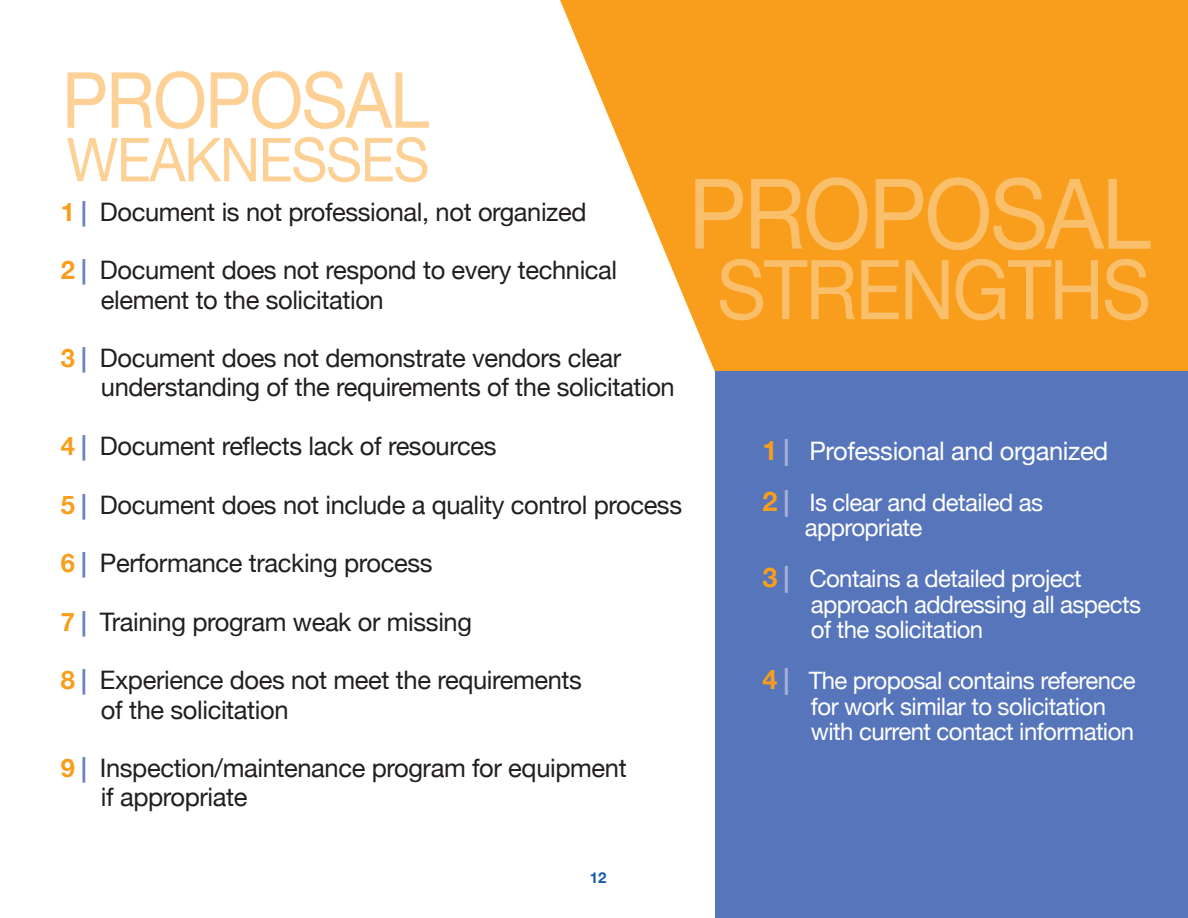
<style>
.page{position:relative;width:1188px;height:918px;background:#fff}
.page>*{position:absolute;margin:0;border:0;box-sizing:border-box;transform-origin:0 0}
.t1{font:97.5px "font 0000000024 f 31069";letter-spacing:-.025em;color:rgb(255 255 255/.35);scale:.92 1}
.t2{font:82.5px "font 0000000024 f 31069";letter-spacing:-.025em;color:rgb(255 255 255/.35);scale:.92 1}
.t3{font:77.4px "font 0000000024 f 31069";letter-spacing:-.025em;color:#fdd095;scale:.92 1}
.t4{font:60.75px "font 0000000024 f 31069";letter-spacing:-.025em;color:#fdd095;scale:.92 1}
.t5{font:25.5px/29.2px "font 0000000024 f 31069";letter-spacing:-.015em;color:#231f20}
.t6{font:25.5px "font 0000000024 f 31069";letter-spacing:-.015em;color:#fff}
.t7{font:24px/25.5px "font 0000000024 f 31069";letter-spacing:-.025em;color:#fff}
.t8{font:15px "font 0000000024 f 31069";color:#185aa9}
.s1{color:#f89e1c}
.s2{color:#6b81c0}
.s3{font-size:27px;color:#f89e1c}
.s4{font-size:27px;color:#a7b2d9}
</style>
<div class="page">
<div style="left:716px;top:0;width:472px;height:371px;background:#f89e1c"></div>
<svg style="left:560px;top:0;width:156px;height:372px"></svg>
<div style="left:668px;top:0;width:171px;height:185px;background:#f89e1c"></div>
<div style="left:715px;top:371px;width:473px;height:547px;background:#5675ba"></div>
<h3 class="t3" style="left:62px;top:54px;width:401px">ProPosAL</h3>
<h3 class="t4" style="left:67px;top:124px;width:396px">weAKnesses</h3>
<p class="t5" style="left:61px;top:197px;width:527px"><span class="s1">1</span> <span class="s2">|</span> Document is not professional, not organized</p>
<p class="t5" style="left:101px;top:255px;width:518px;text-indent:-40px"><span class="s1">2</span> <span class="s2">|</span> Document does not respond to every technical element to the solicitation</p>
<p class="t5" style="left:101px;top:343px;width:575px;text-indent:-40px"><span class="s1">3</span> <span class="s2">|</span> Document does not demonstrate vendors clear understanding of the requirements of the solicitation</p>
<p class="t5" style="left:61px;top:431px;width:437px"><span class="s1">4</span> <span class="s2">|</span> Document reflects lack of resources</p>
<p class="t5" style="left:61px;top:490px;width:623px"><span class="s1">5</span> <span class="s2">|</span> Document does not include a quality control process</p>
<p class="t5" style="left:61px;top:548px;width:373px"><span class="s1">6</span> <span class="s2">|</span> Performance tracking process</p>
<p class="t5" style="left:61px;top:607px;width:413px"><span class="s1">7</span> <span class="s2">|</span> training program weak or missing</p>
<p class="t5" style="left:101px;top:665px;width:483px;text-indent:-40px"><span class="s1">8</span> <span class="s2">|</span> experience does not meet the requirements of the solicitation</p>
<p class="t5" style="left:101px;top:753px;width:527px;text-indent:-40px"><span class="s1">9</span> <span class="s2">|</span> inspection/maintenance program for equipment if appropriate</p>
<h1 class="t1" style="left:688px;top:156px;width:504px">ProPosAL</h1>
<h2 class="t2" style="left:717px;top:241px;width:473px">strengths</h2>
<p class="t6" style="left:762px;top:435px;width:348px"><span class="s3">1</span> <span class="s4">|</span> Professional and organized</p>
<p class="t7" style="left:805px;top:489px;width:240px;text-indent:-43px"><span class="s3">2</span> <span class="s4">|</span> is clear and detailed as appropriate</p>
<p class="t7" style="left:811px;top:566px;width:332px;text-indent:-49px"><span class="s3">3</span> <span class="s4">|</span> contains a detailed project approach addressing all aspects of the solicitation</p>
<p class="t7" style="left:811px;top:668px;width:326px;text-indent:-49px"><span class="s3">4</span> <span class="s4">|</span> the proposal contains reference for work similar to solicitation with current contact information</p>
<p class="t8" style="left:590px;top:868px;width:18px">12</p>
</div>
